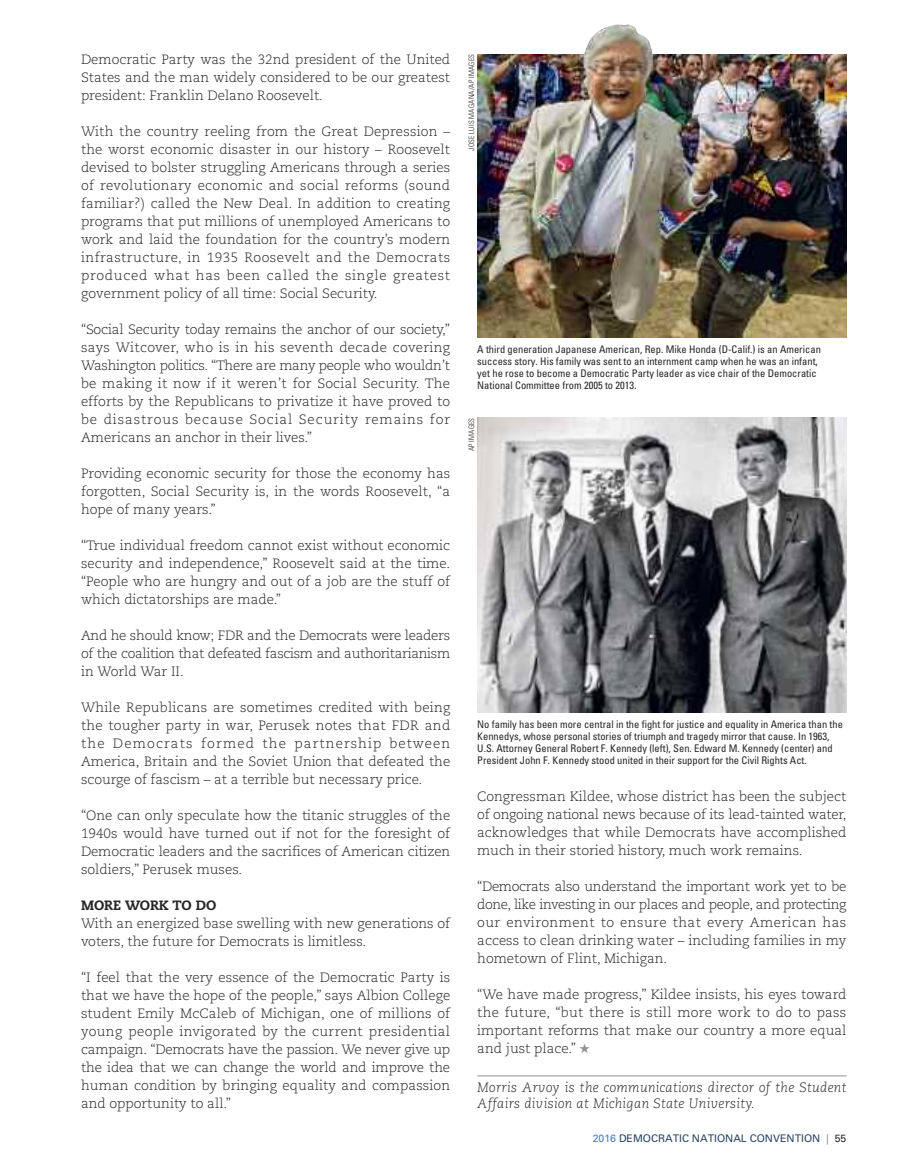
<style>
.page{position:relative;width:905px;height:1175px;background:#fff}
.page>*{position:absolute;margin:0;border:0;box-sizing:border-box;transform-origin:0 0}
.t1{font:300 13.5px/18px "Caecilia";color:#272627;text-align:justify}
.t2{font:italic 300 13.5px/16.4px "Caecilia";letter-spacing:.02em;color:#272627}
.t3{font:800 13.5px "Caecilia";color:#272627}
.t4{font:condensed 10.5px/12px "Univers LT Std";color:#272627}
.t5{font:10.5px "Univers LT Std";color:#284463}
.t6{font:300 condensed 7.5px "Univers LT Std";letter-spacing:.025em;color:#272627}
.s1{color:#939393}
.s2{color:#447bbe}
.s3{color:#272627}
</style>
<div class="page">
<hr style="left:477px;top:1075px;width:369px;height:1px;background:#939393">
<img style="left:477px;top:417px;width:369px;height:295px">
<img style="left:477px;top:54px;width:369px;height:283px">
<img style="left:583px;top:24px;width:69px;height:79px">
<p class="t1" style="left:81px;top:51px;width:371px">Democratic Party was the 32nd president of the United States and the man widely considered to be our greatest president: Franklin Delano Roosevelt.</p>
<p class="t1" style="left:81px;top:123px;width:371px">With the country reeling from the Great Depression – the worst economic disaster in our history – Roosevelt devised to bolster struggling Americans through a series of revolutionary economic and social reforms (sound familiar?) called the New Deal. In addition to creating programs that put millions of unemployed Americans to work and laid the foundation for the country’s modern infrastructure, in 1935 Roosevelt and the Democrats produced what has been called the single greatest government policy of all time: Social Security.</p>
<p class="t1" style="left:81px;top:321px;width:371px">“Social Security today remains the anchor of our society,” says Witcover, who is in his seventh decade covering Washington politics. “There are many people who wouldn’t be making it now if it weren’t for Social Security. The efforts by the Republicans to privatize it have proved to be disastrous because Social Security remains for Americans an anchor in their lives.”</p>
<p class="t1" style="left:81px;top:465px;width:371px">Providing economic security for those the economy has forgotten, Social Security is, in the words Roosevelt, “a hope of many years.”</p>
<p class="t1" style="left:81px;top:537px;width:371px">“True individual freedom cannot exist without economic security and independence,” Roosevelt said at the time. “People who are hungry and out of a job are the stuff of which dictatorships are made.”</p>
<p class="t1" style="left:81px;top:627px;width:371px">And he should know; FDR and the Democrats were leaders of the coalition that defeated fascism and authoritarianism in World War II.</p>
<p class="t1" style="left:81px;top:699px;width:371px">While Republicans are sometimes credited with being the tougher party in war, Perusek notes that FDR and the Democrats formed the partnership between America, Britain and the Soviet Union that defeated the scourge of fascism – at a terrible but necessary price.</p>
<p class="t1" style="left:81px;top:807px;width:371px">“One can only speculate how the titanic struggles of the 1940s would have turned out if not for the foresight of Democratic leaders and the sacrifices of American citizen soldiers,” Perusek muses.</p>
<p class="t3" style="left:81px;top:899px;width:137px">MORE WORK TO DO</p>
<p class="t1" style="left:81px;top:915px;width:371px">With an energized base swelling with new generations of voters, the future for Democrats is limitless.</p>
<p class="t1" style="left:81px;top:969px;width:371px">“I feel that the very essence of the Democratic Party is that we have the hope of the people,” says Albion College student Emily McCaleb of Michigan, one of millions of young people invigorated by the current presidential campaign. “Democrats have the passion. We never give up the idea that we can change the world and improve the human condition by bringing equality and compassion and opportunity to all.”</p>
<p class="t6" style="left:468px;top:151px;width:98px;rotate:-90deg">JOSE LUIS MAGANA/AP IMAGES</p>
<p class="t4" style="left:477px;top:344px;width:345px">A third generation Japanese American, Rep. Mike Honda (D-Calif.) is an American success story. His family was sent to an internment camp when he was an infant, yet he rose to become a Democratic Party leader as vice chair of the Democratic National Committee from 2005 to 2013.</p>
<p class="t6" style="left:468px;top:451px;width:35px;rotate:-90deg">AP IMAGES</p>
<p class="t4" style="left:477px;top:719px;width:367px">No family has been more central in the fight for justice and equality in America than the Kennedys, whose personal stories of triumph and tragedy mirror that cause. In 1963, U.S. Attorney General Robert F. Kennedy (left), Sen. Edward M. Kennedy (center) and President John F. Kennedy stood united in their support for the Civil Rights Act.</p>
<p class="t1" style="left:477px;top:788px;width:371px">Congressman Kildee, whose district has been the subject of ongoing national news because of its lead-tainted water, acknowledges that while Democrats have accomplished much in their storied history, much work remains.</p>
<p class="t1" style="left:477px;top:878px;width:371px">“Democrats also understand the important work yet to be done, like investing in our places and people, and protecting our environment to ensure that every American has access to clean drinking water – including families in my hometown of Flint, Michigan.</p>
<p class="t1" style="left:477px;top:986px;width:371px">“We have made progress,” Kildee insists, his eyes toward the future, “but there is still more work to do to pass important reforms that make our country a more equal and just place.” <span class="s1">★</span></p>
<p class="t2" style="left:477px;top:1079px;width:371px">Morris Arvoy is the communications director of the Student<br>Affairs division at Michigan State University.</p>
<p class="t5" style="left:592px;top:1134px;width:255px"><span class="s2">2016</span> DEMOCRATIC NATIONAL CONVENTION <span class="s1">|</span> <span class="s3">55</span></p>
</div>
